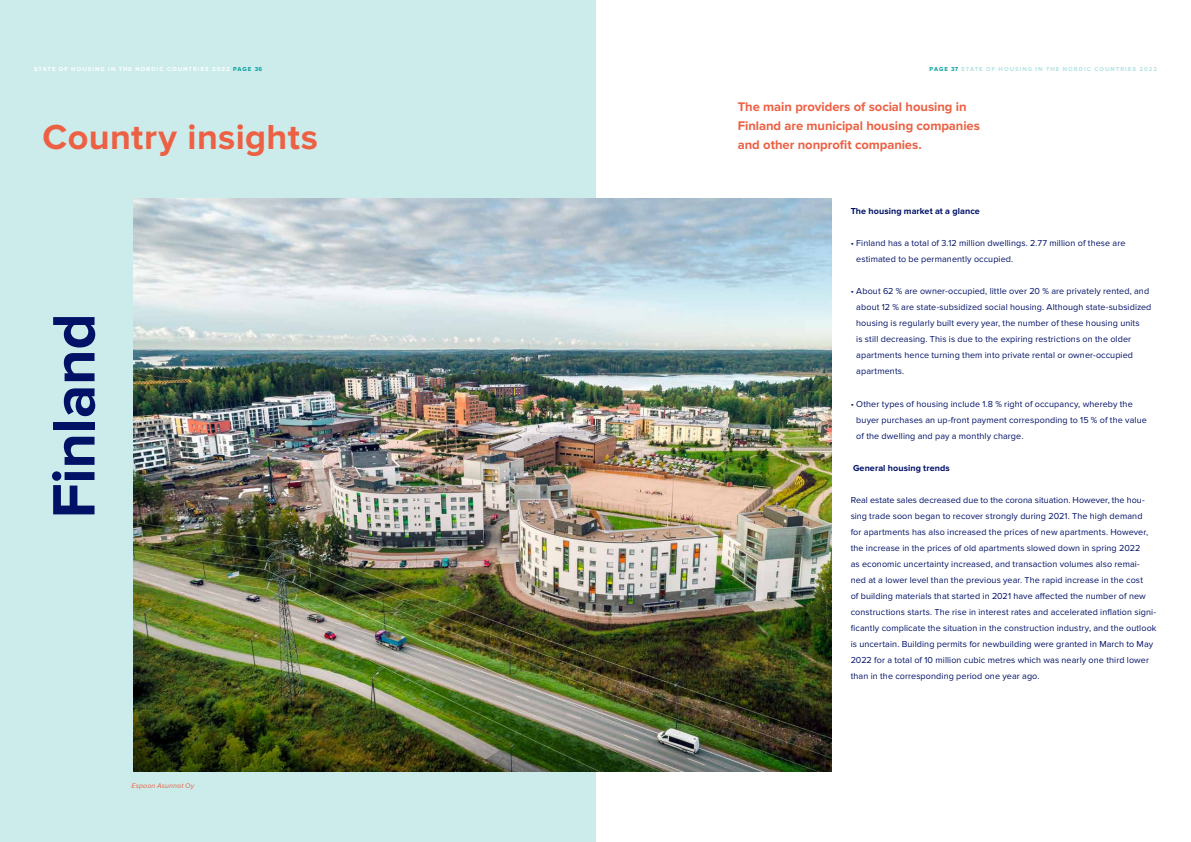
<style>
.page{position:relative;width:1191px;height:842px;background:#fff}
.page>*{position:absolute;margin:0;border:0;box-sizing:border-box;transform-origin:0 0}
.t1{font:700 62px "Proxima Nova";letter-spacing:-.01em;color:#016}
.t2{font:700 36px "Proxima Nova";letter-spacing:.01em;color:#ed6043}
.t3{font:700 13px/19px "Proxima Nova";letter-spacing:-.005em;color:#ed6043}
.t4{font:9px/16px "Proxima Nova";letter-spacing:.01em;color:#016}
.t5{font:700 9px "Proxima Nova";letter-spacing:.01em;color:#016}
.t6{font:italic 7px "Proxima Nova";letter-spacing:.015em;color:#ed6043}
.t7{font:700 6px "Proxima Nova";letter-spacing:.175em;color:#fff}
.t8{font:700 6px "Proxima Nova";letter-spacing:.175em;color:#b3e2e1}
.s1{color:#009f9b}
</style>
<div class="page">
<div style="left:0;top:0;width:595px;height:842px;background:#cceceb"></div>
<img style="left:133px;top:198px;width:699px;height:573px">
<p class="t7" style="left:34px;top:65px;width:230px">STATE OF HOUSING IN THE NORDIC COUNTRIES 2022 <span class="s1">PAGE 36</span></p>
<p class="t8" style="left:929px;top:65px;width:229px"><span class="s1">PAGE 37</span> STATE OF HOUSING IN THE NORDIC COUNTRIES 2022</p>
<h2 class="t2" style="left:43px;top:117px;width:277px">Country insights</h2>
<h1 class="t1" style="left:38px;top:518px;width:207px;rotate:-90deg">Finland</h1>
<p class="t6" style="left:132px;top:783px;width:64px">Espoon Asunnot Oy</p>
<h3 class="t3" style="left:738px;top:98px;width:243px">The main providers of social housing in<br>Finland are municipal housing companies and other nonprofit companies.</h3>
<p class="t5" style="left:850px;top:206px;width:131px">The housing market at a glance</p>
<p class="t4" style="left:856px;top:236px;width:271px;text-indent:-6px">• Finland has a total of 3.12 million dwellings. 2.77 million of these are estimated to be permanently occupied.</p>
<p class="t4" style="left:856px;top:284px;width:297px;text-indent:-6px">• About 62 % are owner-occupied, little over 20 % are privately rented, and about 12 % are state-subsidized social housing. Although state-subsidized housing is regularly built every year, the number of these housing units<br>is still decreasing. This is due to the expiring restrictions on the older apartments hence turning them into private rental or owner-occupied apartments.</p>
<p class="t4" style="left:856px;top:396px;width:292px;text-indent:-6px">• Other types of housing include 1.8 % right of occupancy, whereby the buyer purchases an up-front payment corresponding to 15 % of the value of the dwelling and pay a monthly charge.</p>
<p class="t5" style="left:853px;top:462px;width:98px">General housing trends</p>
<p class="t4" style="left:850px;top:492px;width:307px">Real estate sales decreased due to the corona situation. However, the hou&shy;sing trade soon began to recover strongly during 2021. The high demand<br>for apartments has also increased the prices of new apartments. However, the increase in the prices of old apartments slowed down in spring 2022<br>as economic uncertainty increased, and transaction volumes also remai&shy;ned at a lower level than the previous year. The rapid increase in the cost<br>of building materials that started in 2021 have affected the number of new constructions starts. The rise in interest rates and accelerated inflation signi&shy;ficantly complicate the situation in the construction industry, and the outlook is uncertain. Building permits for newbuilding were granted in March to May 2022 for a total of 10 million cubic metres which was nearly one third lower than in the corresponding period one year ago.</p>
</div>
